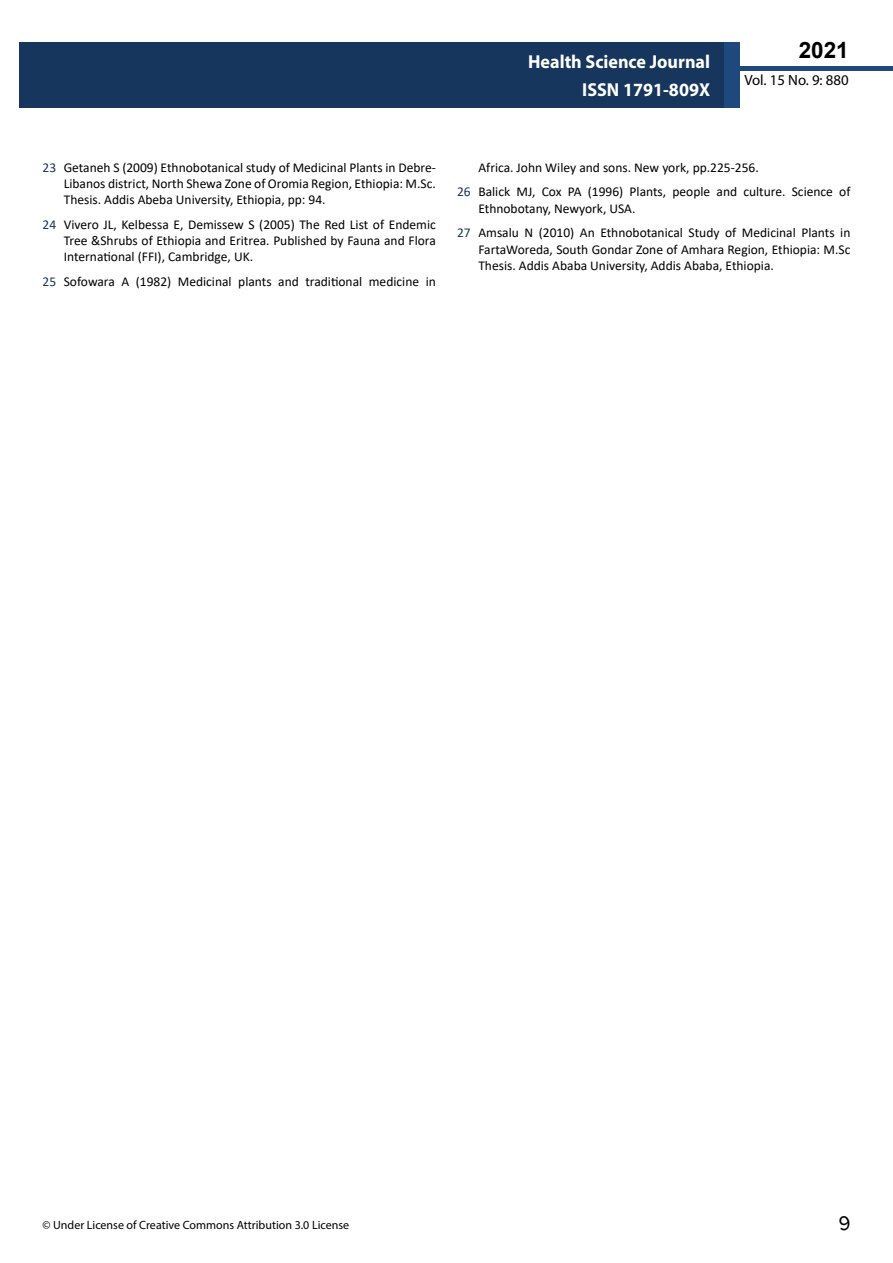
<style>
.page{position:relative;width:893px;height:1263px;background:#fff}
.page>*{position:absolute;margin:0;border:0;box-sizing:border-box;transform-origin:0 0}
.t1{font:25.5px "Tunga";color:#000}
.t2{font:700 22.5px "Arial";color:#000}
.t3{font:700 18.75px/27.2px "Myriad Pro";color:#fff;text-align:right;scale:.96 1}
.t4{font:14.85px "Myriad Pro";color:#000}
.t5{font:13.5px/16.2px "Calibri";color:#000}
.t6{font:12px "Myriad Pro";color:#000}
.s1{color:#16365d}
</style>
<div class="page">
<div style="left:722px;top:66px;width:171px;height:5px;background:#1f497d"></div>
<div style="left:19px;top:42px;width:706px;height:66px;background:#16365d"></div>
<div style="left:725px;top:42px;width:15px;height:66px;background:#1f497d"></div>
<h3 class="t3" style="left:528px;top:48px;width:191px">Health Science Journal<br>ISSN 1791-809X</h3>
<h2 class="t2" style="left:799px;top:35px;width:52px">2021</h2>
<p class="t4" style="left:744px;top:71px;width:106px">Vol. 15 No. 9: 880</p>
<p class="t5" style="left:64px;top:159px;width:374px;text-align:justify;text-indent:-21px"><span class="s1">23</span> Getaneh S (2009) Ethnobotanical study of Medicinal Plants in Debre-Libanos district, North Shewa Zone of Oromia Region, Ethiopia: M.Sc.<br>Thesis. Addis Abeba University, Ethiopia, pp: 94.</p>
<p class="t5" style="left:64px;top:216px;width:374px;text-align:justify;text-indent:-21px"><span class="s1">24</span> Vivero JL, Kelbessa E, Demissew S (2005) The Red List of Endemic Tree &amp;Shrubs of Ethiopia and Eritrea. Published by Fauna and Flora International (FFI), Cambridge, UK.</p>
<p class="t5" style="left:43px;top:273px;width:395px"><span class="s1">25</span> Sofowara A (1982) Medicinal plants and traditional medicine in</p>
<p class="t5" style="left:457px;top:155px;width:395px;line-height:24.8px;text-indent:21px">Africa. John Wiley and sons. New york, pp.225-256.<br><span class="s1">26</span> Balick MJ, Cox PA (1996) Plants, people and culture. Science of</p>
<p class="t5" style="left:457px;top:195px;width:395px;line-height:24.8px;text-indent:21px">Ethnobotany, Newyork, USA.<br><span class="s1">27</span> Amsalu N (2010) An Ethnobotanical Study of Medicinal Plants in</p>
<p class="t5" style="left:478px;top:241px;width:374px">FartaWoreda, South Gondar Zone of Amhara Region, Ethiopia: M.Sc<br>Thesis. Addis Ababa University, Addis Ababa, Ethiopia.</p>
<p class="t6" style="left:43px;top:1218px;width:308px">© Under License of Creative Commons Attribution 3.0 License</p>
<h1 class="t1" style="left:838px;top:1206px;width:14px">9</h1>
</div>
